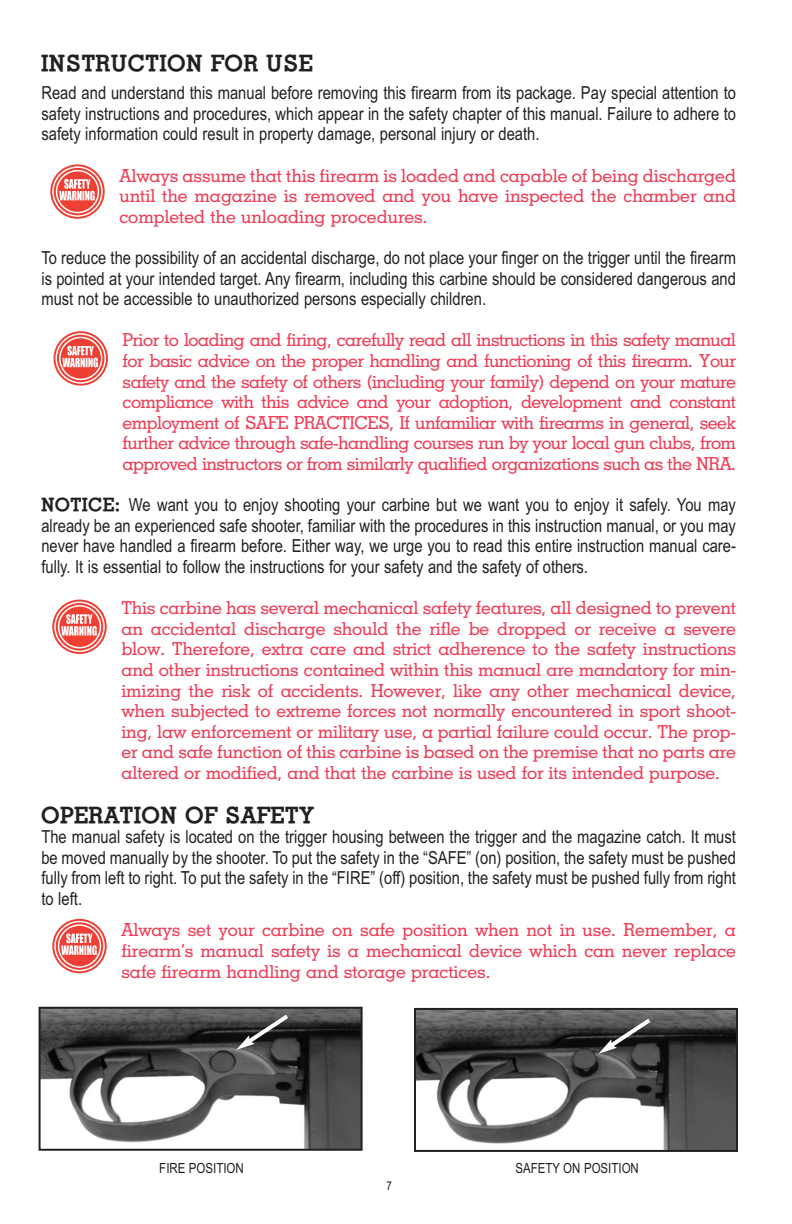
<style>
.page{position:relative;width:792px;height:1224px;background:#fff}
.page>*{position:absolute;margin:0;border:0;box-sizing:border-box;transform-origin:0 0}
.t1{font:700 22px "Geometric Slab 703 BT";letter-spacing:.055em;color:#231f20}
.t2{font:500 18px/20.6px "Geometric Slab 703 BT";letter-spacing:-.005em;color:#ee3d56;text-align:justify}
.t3{font:18px/20.6px "Arial Narrow";color:#231f20;text-align:justify}
.t4{font:14px "Arial Narrow";color:#231f20}
.t5{font:12px "Arial Narrow";color:#231f20}
.s1{font-family:"Geometric Slab 703 BT";font-weight:700}
</style>
<div class="page">
<svg style="left:50px;top:164px;width:55px;height:55px"></svg>
<img style="left:42px;top:1010px;width:318px;height:138px">
<div style="left:39px;top:1007px;width:324px;height:144px;border:2px solid #231f20"></div>
<img style="left:417px;top:1011px;width:318px;height:138px">
<div style="left:414px;top:1008px;width:324px;height:144px;border:2px solid #231f20"></div>
<svg style="left:236px;top:1011px;width:57px;height:39px;background:#535353"></svg>
<svg style="left:599px;top:1015px;width:56px;height:39px;background:#535353"></svg>
<svg style="left:54px;top:331px;width:54px;height:55px"></svg>
<svg style="left:52px;top:600px;width:55px;height:54px"></svg>
<svg style="left:52px;top:919px;width:55px;height:54px"></svg>
<p class="t1" style="left:41px;top:55px;width:273px">INSTRUCTION FOR USE</p>
<p class="t3" style="left:41px;top:83px;width:696px">Read and understand this manual before removing this firearm from its package. Pay special attention to safety instructions and procedures, which appear in the safety chapter of this manual. Failure to adhere to safety information could result in property damage, personal injury or death.</p>
<p class="t2" style="left:119px;top:167px;width:618px">Always assume that this firearm is loaded and capable of being discharged until the magazine is removed and you have inspected the chamber and completed the unloading procedures.</p>
<p class="t3" style="left:41px;top:247px;width:696px">To reduce the possibility of an accidental discharge, do not place your finger on the trigger until the firearm is pointed at your intended target. Any firearm, including this carbine should be considered dangerous and must not be accessible to unauthorized persons especially children.</p>
<p class="t2" style="left:123px;top:331px;width:615px">Prior to loading and firing, carefully read all instructions in this safety manual for basic advice on the proper handling and functioning of this firearm. Your safety and the safety of others (including your family) depend on your mature compliance with this advice and your adoption, development and constant employment of SAFE PRACTICES, If unfamiliar with firearms in general, seek further advice through safe-handling courses run by your local gun clubs, from approved instructors or from similarly qualified organizations such as the NRA.</p>
<p class="t3" style="left:41px;top:495px;width:696px"><span class="s1">NOTICE:</span> We want you to enjoy shooting your carbine but we want you to enjoy it safely. You may already be an experienced safe shooter, familiar with the procedures in this instruction manual, or you may never have handled a firearm before. Either way, we urge you to read this entire instruction manual care&shy;fully. It is essential to follow the instructions for your safety and the safety of others.</p>
<p class="t2" style="left:121px;top:599px;width:616px">This carbine has several mechanical safety features, all designed to prevent an accidental discharge should the rifle be dropped or receive a severe blow. Therefore, extra care and strict adherence to the safety instructions and other instructions contained within this manual are mandatory for min&shy;imizing the risk of accidents. However, like any other mechanical device, when subjected to extreme forces not normally encountered in sport shoot&shy;ing, law enforcement or military use, a partial failure could occur. The prop&shy;er and safe function of this carbine is based on the premise that no parts are altered or modified, and that the carbine is used for its intended purpose.</p>
<p class="t1" style="left:41px;top:806px;width:274px">OPERATION OF SAFETY</p>
<p class="t3" style="left:41px;top:827px;width:696px">The manual safety is located on the trigger housing between the trigger and the magazine catch. It must be moved manually by the shooter. To put the safety in the “SAFE” (on) position, the safety must be pushed fully from left to right. To put the safety in the “FIRE” (off) position, the safety must be pushed fully from right to left.</p>
<p class="t2" style="left:121px;top:921px;width:616px">Always set your carbine on safe position when not in use. Remember, a firearm’s manual safety is a mechanical device which can never replace safe firearm handling and storage practices.</p>
<p class="t4" style="left:159px;top:1160px;width:86px">FIRE POSITION</p>
<p class="t4" style="left:515px;top:1160px;width:125px">SAFETY ON POSITION</p>
<p class="t5" style="left:386px;top:1178px;width:7px">7</p>
</div>
